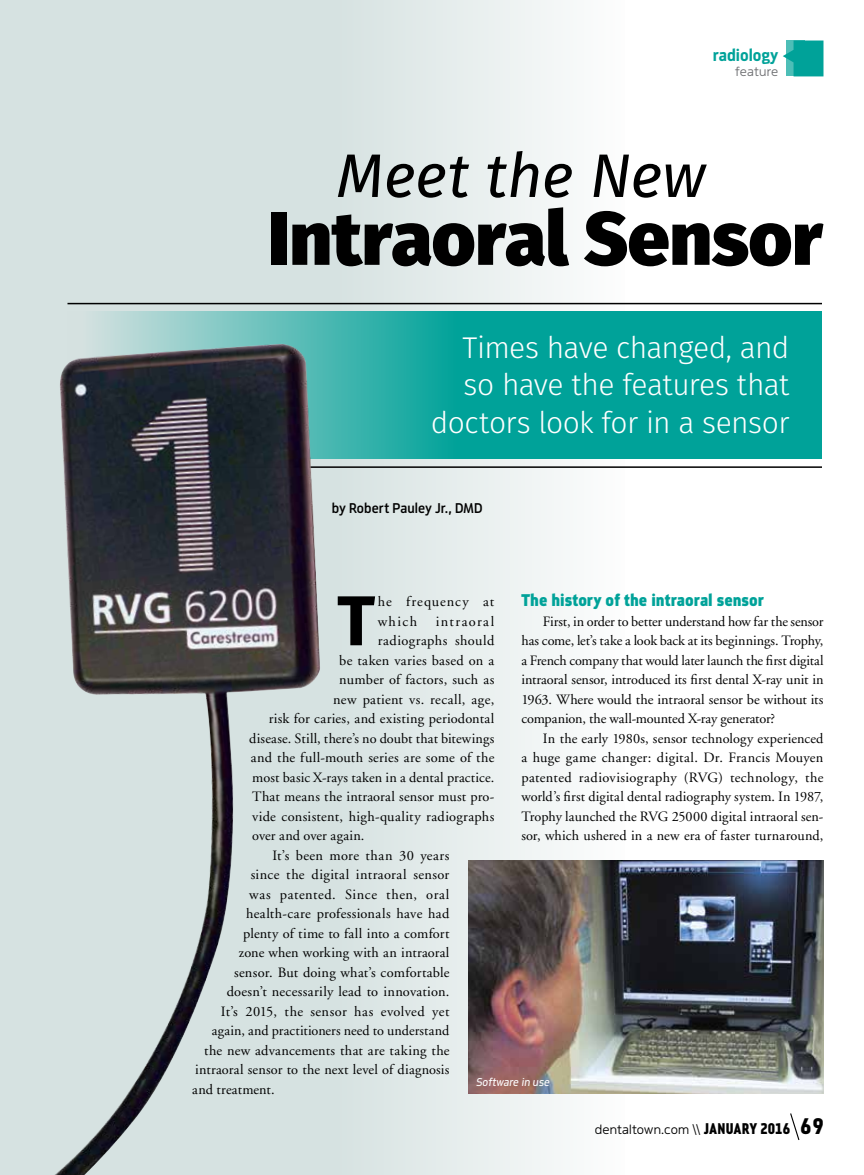
<style>
.page{position:relative;width:864px;height:1175px;background:#fff}
.page>*{position:absolute;margin:0;border:0;box-sizing:border-box;transform-origin:0 0}
.t1{font:800 75.3px "Fira Sans";letter-spacing:-.005em;color:#000}
.t2{font:700 70.5px "Fira Sans";color:#000}
.t3{font:italic 61.5px "Fira Sans";letter-spacing:-.015em;color:#000}
.t4{font:300 30px/37.5px "Fira Sans";letter-spacing:-.02em;color:#fff;text-align:right}
.t5{font:18px "Metroflex Uni Hvy";color:#00a299}
.t6{font:700 18px "Metroflex Uni";color:#00a299}
.t7{font:500 15px "Metroflex Uni";letter-spacing:.01em;color:#000}
.t8{font:14.25px/19.5px "Adobe Garamond";letter-spacing:.015em;color:#000;text-align:justify}
.t9{font:14.25px "Adobe Garamond";letter-spacing:.035em;color:#000}
.t10{font:14.25px/19.5px "Adobe Garamond";letter-spacing:.07em;color:#000}
.t11{font:14.25px "Adobe Garamond";letter-spacing:.1em;color:#000}
.t12{font:300 13.5px "Metroflex Wide";letter-spacing:.015em;color:#000}
.t13{font:300 13.5px "Metroflex Wide";letter-spacing:.015em;color:#6d6e71}
.t14{font:italic 12px "Metroflex Uni";letter-spacing:.01em;color:#fff}
.s1{font-family:"Metroflex Narrow Hvy";font-weight:400;font-size:16.5px}
.s2{font-family:"Metroflex Narrow Hvy";font-weight:400;font-size:24px}
</style>
<div class="page">
<div style="left:0;top:0;width:625px;height:1174px;background:linear-gradient(to right,#ccdbda,#f0f4f4)"></div>
<svg style="left:68px;top:311px;width:754px;height:147px;background:#18a9a1"></svg>
<hr style="left:68px;top:303px;width:754px;height:1px;background:#000">
<hr style="left:68px;top:466px;width:754px;height:2px;background:#000">
<img style="left:54px;top:344px;width:266px;height:830px">
<img style="left:469px;top:861px;width:355px;height:233px">
<svg style="left:790px;top:1113px;width:10px;height:27px"></svg>
<svg style="left:783px;top:40px;width:41px;height:36px"></svg>
<svg style="left:787px;top:40px;width:18px;height:36px"></svg>
<p class="t6" style="left:713px;top:45px;width:67px">radiology</p>
<p class="t13" style="left:735px;top:64px;width:45px">feature</p>
<h3 class="t3" style="left:336px;top:132px;width:371px">Meet the New</h3>
<h1 class="t1" style="left:268px;top:186px;width:557px">Intraoral Sensor</h1>
<h3 class="t4" style="left:431px;top:328px;width:360px">Times have changed, and so have the features that doctors look for in a sensor</h3>
<p class="t7" style="left:332px;top:499px;width:152px">by Robert Pauley Jr., DMD</p>
<p class="t5" style="left:521px;top:590px;width:244px">The history of the intraoral sensor</p>
<p class="t8" style="left:521px;top:612px;width:304px;text-indent:22px">First, in order to better understand how far the sensor has come, let’s take a look back at its beginnings. Trophy, a French company that would later launch the first digital intraoral sensor, introduced its first dental X-ray unit in 1963. Where would the intraoral sensor be without its companion, the wall-mounted X-ray generator?</p>
<p class="t8" style="left:521px;top:729px;width:304px;text-indent:22px">In the early 1980s, sensor technology experienced a huge game changer: digital. Dr. Francis Mouyen patented radiovisiography (RVG) technology, the world’s first digital dental radiography system. In 1987, Trophy launched the RVG 25000 digital intraoral sen&shy;sor, which ushered in a new era of faster turnaround,</p>
<h2 class="t2" style="left:337px;top:571px;width:40px">T</h2>
<p class="t10" style="left:378px;top:592px;width:118px">he frequency at which</p>
<p class="t11" style="left:436px;top:613px;width:60px">intraoral</p>
<p class="t8" style="left:378px;top:631px;width:118px">radiographs should</p>
<p class="t8" style="left:339px;top:651px;width:157px">be taken varies based on a</p>
<p class="t8" style="left:339px;top:670px;width:157px">number of factors, such as</p>
<p class="t8" style="left:333px;top:690px;width:163px">new patient vs. recall, age,</p>
<p class="t8" style="left:269px;top:709px;width:227px">risk for caries, and existing periodontal</p>
<p class="t8" style="left:249px;top:729px;width:247px">disease. Still, there’s no doubt that bitewings</p>
<p class="t8" style="left:251px;top:748px;width:245px">and the full-mouth series are some of the</p>
<p class="t8" style="left:252px;top:768px;width:244px">most basic X-rays taken in a dental practice.</p>
<p class="t8" style="left:252px;top:787px;width:244px">That means the intraoral sensor must pro-</p>
<p class="t8" style="left:252px;top:807px;width:244px">vide consistent, high-quality radiographs</p>
<p class="t8" style="left:252px;top:826px;width:114px">over and over again.</p>
<p class="t8" style="left:272px;top:846px;width:179px">It’s been more than 30 years</p>
<p class="t8" style="left:251px;top:865px;width:200px">since the digital intraoral sensor</p>
<p class="t9" style="left:249px;top:886px;width:202px">was patented. Since then, oral</p>
<p class="t8" style="left:246px;top:904px;width:205px">health-care professionals have had</p>
<p class="t8" style="left:243px;top:924px;width:208px">plenty of time to fall into a comfort</p>
<p class="t8" style="left:239px;top:943px;width:212px">zone when working with an intraoral</p>
<p class="t8" style="left:234px;top:963px;width:217px">sensor. But doing what’s comfortable</p>
<p class="t8" style="left:227px;top:982px;width:224px">doesn’t necessarily lead to innovation.</p>
<p class="t8" style="left:221px;top:1002px;width:230px">It’s 2015, the sensor has evolved yet</p>
<p class="t8" style="left:212px;top:1021px;width:239px">again, and practitioners need to understand</p>
<p class="t8" style="left:204px;top:1041px;width:247px">the new advancements that are taking the</p>
<p class="t8" style="left:195px;top:1060px;width:256px">intraoral sensor to the next level of diagnosis</p>
<p class="t8" style="left:192px;top:1080px;width:84px">and treatment.</p>
<p class="t14" style="left:476px;top:1075px;width:75px">Software in use</p>
<p class="t12" style="left:595px;top:1121px;width:230px">dentaltown.com \\ <span class="s1">JANUARY 2016</span> <span class="s2">69</span></p>
</div>
